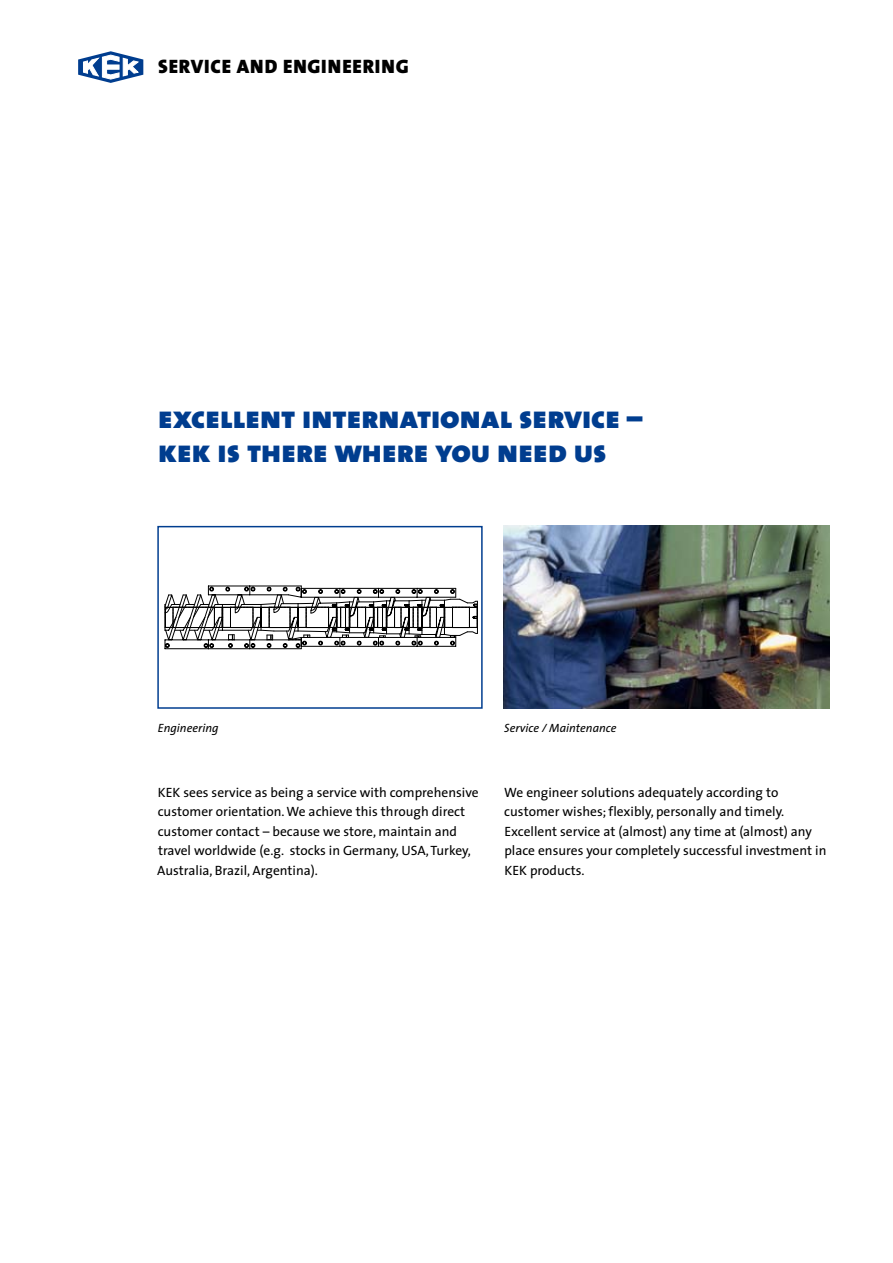
<style>
.page{position:relative;width:893px;height:1263px;background:#fff}
.page>*{position:absolute;margin:0;border:0;box-sizing:border-box;transform-origin:0 0}
.t1{font:31.5px/34.5px "The Sans Black Caps";color:#003d8f}
.t2{font:19.5px "The Sans Black Caps";letter-spacing:.04em;color:#000}
.t3{font:13.5px/19.5px "The Sans";color:#000}
.t4{font:italic 12px "The Sans";color:#000}
</style>
<div class="page">
<div style="left:157px;top:526px;width:326px;height:183px;border:2px solid #003d8f"></div>
<svg style="left:78px;top:51px;width:65px;height:32px"></svg>
<img style="left:504px;top:526px;width:325px;height:183px">
<svg style="left:164px;top:586px;width:314px;height:63px"></svg>
<h2 class="t2" style="left:158px;top:50px;width:252px">SERVICE AND ENGINEERING</h2>
<h1 class="t1" style="left:158px;top:399px;width:486px">excellent international service – kek is there where you need us</h1>
<p class="t4" style="left:158px;top:718px;width:62px">Engineering</p>
<p class="t4" style="left:504px;top:718px;width:114px">Service / Maintenance</p>
<p class="t3" style="left:157px;top:782px;width:323px">KEK sees service as being a service with comprehensive customer orientation. We achieve this through direct customer contact – because we store, maintain and travel worldwide (e.g. stocks in Germany, USA, Turkey, Australia, Brazil, Argentina).</p>
<p class="t3" style="left:504px;top:782px;width:324px">We engineer solutions adequately according to customer wishes; flexibly, personally and timely.<br>Excellent service at (almost) any time at (almost) any place ensures your completely successful investment in KEK products.</p>
</div>
